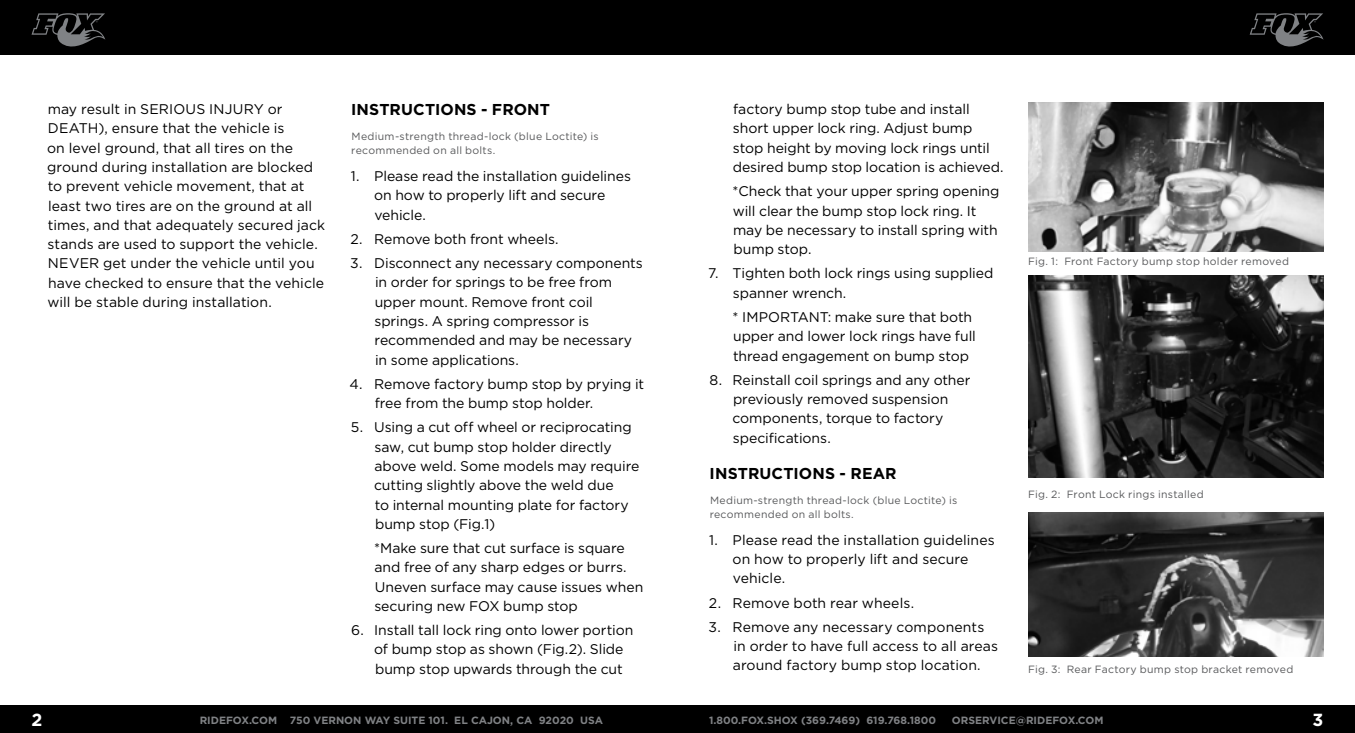
<style>
.page{position:relative;width:1355px;height:733px;background:#fff}
.page>*{position:absolute;margin:0;border:0;box-sizing:border-box;transform-origin:0 0}
.t1{font:700 17.5px "Gotham";color:#fff}
.t2{font:700 15.75px "Gotham";letter-spacing:.01em;color:#000}
.t3{font:14px/19.2px "Gotham";color:#000}
.t4{font:10.5px/14px "Gotham";letter-spacing:.025em;color:#58595b}
.t5{font:700 10.5px "Gotham";color:#808285}
</style>
<div class="page">
<img style="left:1028px;top:102px;width:295px;height:150px">
<img style="left:1028px;top:275px;width:295px;height:203px">
<img style="left:1028px;top:512px;width:295px;height:144px">
<div style="left:0;top:705px;width:677px;height:27px;background:#000"></div>
<div style="left:662px;top:705px;width:692px;height:27px;background:#000"></div>
<div style="left:662px;top:0;width:692px;height:55px;background:#000"></div>
<div style="left:0;top:0;width:677px;height:55px;background:#000"></div>
<svg style="left:32px;top:13px;width:73px;height:34px"></svg>
<svg style="left:1249px;top:13px;width:74px;height:34px"></svg>
<p class="t3" style="left:47px;top:99px;width:279px">may result in SERIOUS INJURY or DEATH), ensure that the vehicle is<br>on level ground, that all tires on the ground during installation are blocked to prevent vehicle movement, that at least two tires are on the ground at all times, and that adequately secured jack stands are used to support the vehicle.<br>NEVER get under the vehicle until you have checked to ensure that the vehicle will be stable during installation.</p>
<p class="t2" style="left:351px;top:101px;width:200px">INSTRUCTIONS - FRONT</p>
<p class="t4" style="left:351px;top:129px;width:249px">Medium-strength thread-lock (blue Loctite) is recommended on all bolts.</p>
<p class="t3" style="left:374px;top:166px;width:258px;text-indent:-23px">1. Please read the installation guidelines on how to properly lift and secure vehicle.</p>
<p class="t3" style="left:350px;top:229px;width:210px">2. Remove both front wheels.</p>
<p class="t3" style="left:374px;top:253px;width:270px;text-indent:-24px">3. Disconnect any necessary components in order for springs to be free from upper mount. Remove front coil springs. A spring compressor is recommended and may be necessary in some applications.</p>
<p class="t3" style="left:375px;top:374px;width:271px;text-indent:-25px">4. Remove factory bump stop by prying it free from the bump stop holder.</p>
<p class="t3" style="left:374px;top:417px;width:267px;text-indent:-23px">5. Using a cut off wheel or reciprocating saw, cut bump stop holder directly above weld. Some models may require cutting slightly above the weld due<br>to internal mounting plate for factory bump stop (Fig.1)</p>
<p class="t3" style="left:374px;top:538px;width:271px">*Make sure that cut surface is square and free of any sharp edges or burrs.<br>Uneven surface may cause issues when securing new FOX bump stop</p>
<p class="t3" style="left:374px;top:620px;width:261px;text-indent:-23px">6. Install tall lock ring onto lower portion of bump stop as shown (Fig.2). Slide bump stop upwards through the cut</p>
<p class="t3" style="left:732px;top:99px;width:272px">factory bump stop tube and install short upper lock ring. Adjust bump stop height by moving lock rings until desired bump stop location is achieved.</p>
<p class="t3" style="left:732px;top:181px;width:268px">*Check that your upper spring opening will clear the bump stop lock ring. It may be necessary to install spring with bump stop.</p>
<p class="t3" style="left:733px;top:263px;width:262px;text-indent:-25px">7. Tighten both lock rings using supplied spanner wrench.</p>
<p class="t3" style="left:732px;top:307px;width:245px">* IMPORTANT: make sure that both upper and lower lock rings have full thread engagement on bump stop</p>
<p class="t3" style="left:732px;top:370px;width:240px;text-indent:-23px">8. Reinstall coil springs and any other previously removed suspension components, torque to factory specifications.</p>
<p class="t2" style="left:709px;top:464px;width:188px">INSTRUCTIONS - REAR</p>
<p class="t4" style="left:709px;top:492px;width:249px">Medium-strength thread-lock (blue Loctite) is recommended on all bolts.</p>
<p class="t3" style="left:732px;top:529px;width:264px;text-indent:-23px">1. Please read the installation guidelines on how to properly lift and secure vehicle.</p>
<p class="t3" style="left:709px;top:592px;width:207px">2. Remove both rear wheels.</p>
<p class="t3" style="left:733px;top:617px;width:267px;text-indent:-24px">3. Remove any necessary components in order to have full access to all areas around factory bump stop location.</p>
<p class="t4" style="left:1028px;top:254px;width:262px">Fig. 1: Front Factory bump stop holder removed</p>
<p class="t4" style="left:1028px;top:486px;width:177px">Fig. 2: Front Lock rings installed</p>
<p class="t4" style="left:1028px;top:662px;width:267px">Fig. 3: Rear Factory bump stop bracket removed</p>
<p class="t1" style="left:32px;top:710px;width:12px">2</p>
<p class="t5" style="left:200px;top:713px;width:405px">RIDEFOX.COM 750 VERNON WAY SUITE 101. EL CAJON, CA 92020 USA</p>
<p class="t5" style="left:709px;top:713px;width:228px">1.800.FOX.SHOX (369.7469) 619.768.1800</p>
<p class="t5" style="left:951px;top:713px;width:153px">ORSERVICE@RIDEFOX.COM</p>
<p class="t1" style="left:1312px;top:710px;width:12px">3</p>
</div>
